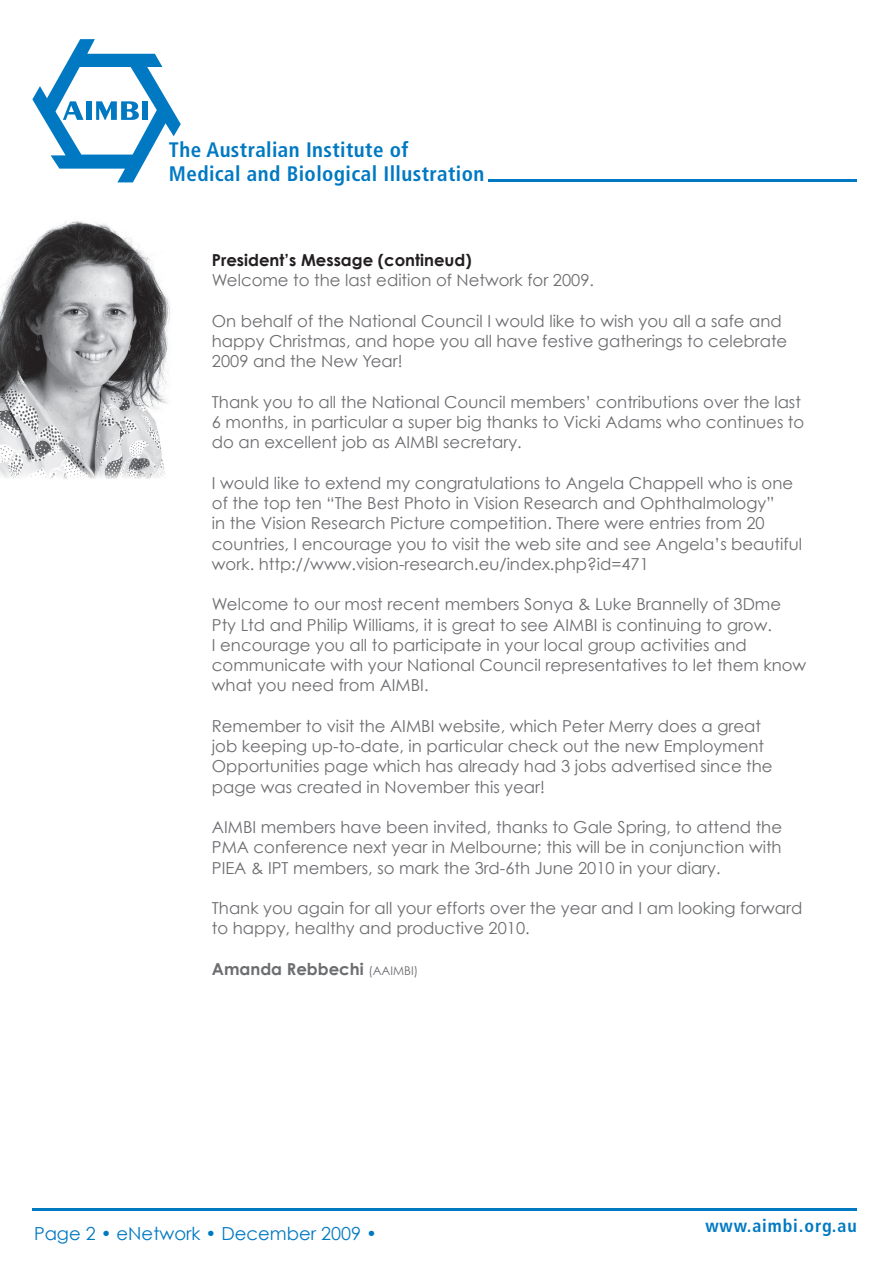
<style>
.page{position:relative;width:893px;height:1263px;background:#fff}
.page>*{position:absolute;margin:0;border:0;box-sizing:border-box;transform-origin:0 0}
.t1{font:700 condensed 21px/24px "Frutiger";letter-spacing:.02em;color:#0079c2}
.t2{font:18px "Century Gothic";color:#0079c2}
.t3{font:700 condensed 18px "Frutiger";letter-spacing:.05em;color:#0079c2}
.t4{font:16.5px/20.2px "Century Gothic";color:#6c6d70}
.t5{font:700 16.5px "Century Gothic";color:#231f20}
.t6{font:700 16.5px "Century Gothic";color:#6c6d70}
.s1{font-weight:400;font-size:12px}
</style>
<div class="page">
<svg style="left:32px;top:39px;width:149px;height:143px"></svg>
<div style="left:142px;top:101px;width:6px;height:19px;background:#0079c2"></div>
<hr style="left:489px;top:179px;width:368px;height:3px;background:#0079c2">
<hr style="left:32px;top:1208px;width:825px;height:3px;background:#0079c2">
<img style="left:0;top:221px;width:170px;height:258px">
<p class="t1" style="left:169px;top:138px;width:317px">The Australian Institute of<br>Medical and Biological Illustration</p>
<p class="t5" style="left:212px;top:250px;width:261px">President’s Message (contineud)</p>
<p class="t4" style="left:212px;top:270px;width:384px">Welcome to the last edition of Network for 2009.</p>
<p class="t4" style="left:212px;top:311px;width:577px">On behalf of the National Council I would like to wish you all a safe and happy Christmas, and hope you all have festive gatherings to celebrate<br>2009 and the New Year!</p>
<p class="t4" style="left:212px;top:392px;width:594px">Thank you to all the National Council members’ contributions over the last<br>6 months, in particular a super big thanks to Vicki Adams who continues to do an excellent job as AIMBI secretary.</p>
<p class="t4" style="left:212px;top:473px;width:592px">I would like to extend my congratulations to Angela Chappell who is one of the top ten “The Best Photo in Vision Research and Ophthalmology”<br>in the Vision Research Picture competition. There were entries from 20 countries, I encourage you to visit the web site and see Angela’s beautiful work. http://www.vision-research.eu/index.php?id=471</p>
<p class="t4" style="left:212px;top:594px;width:596px">Welcome to our most recent members Sonya &amp; Luke Brannelly of 3Dme Pty Ltd and Philip Williams, it is great to see AIMBI is continuing to grow.<br>I encourage you all to participate in your local group activities and communicate with your National Council representatives to let them know what you need from AIMBI.</p>
<p class="t4" style="left:212px;top:715px;width:562px">Remember to visit the AIMBI website, which Peter Merry does a great job keeping up-to-date, in particular check out the new Employment Opportunities page which has already had 3 jobs advertised since the page was created in November this year!</p>
<p class="t4" style="left:212px;top:817px;width:572px;text-align:justify">AIMBI members have been invited, thanks to Gale Spring, to attend the PMA conference next year in Melbourne; this will be in conjunction with PIEA &amp; IPT members, so mark the 3rd-6th June 2010 in your diary.</p>
<p class="t4" style="left:212px;top:898px;width:592px">Thank you again for all your efforts over the year and I am looking forward to happy, healthy and productive 2010.</p>
<p class="t6" style="left:212px;top:958px;width:208px">Amanda Rebbechi <span class="s1">(AAIMBI)</span></p>
<p class="t2" style="left:34px;top:1223px;width:344px">Page 2 • eNetwork • December 2009 •</p>
<p class="t3" style="left:705px;top:1215px;width:153px">www.aimbi.org.au</p>
</div>
